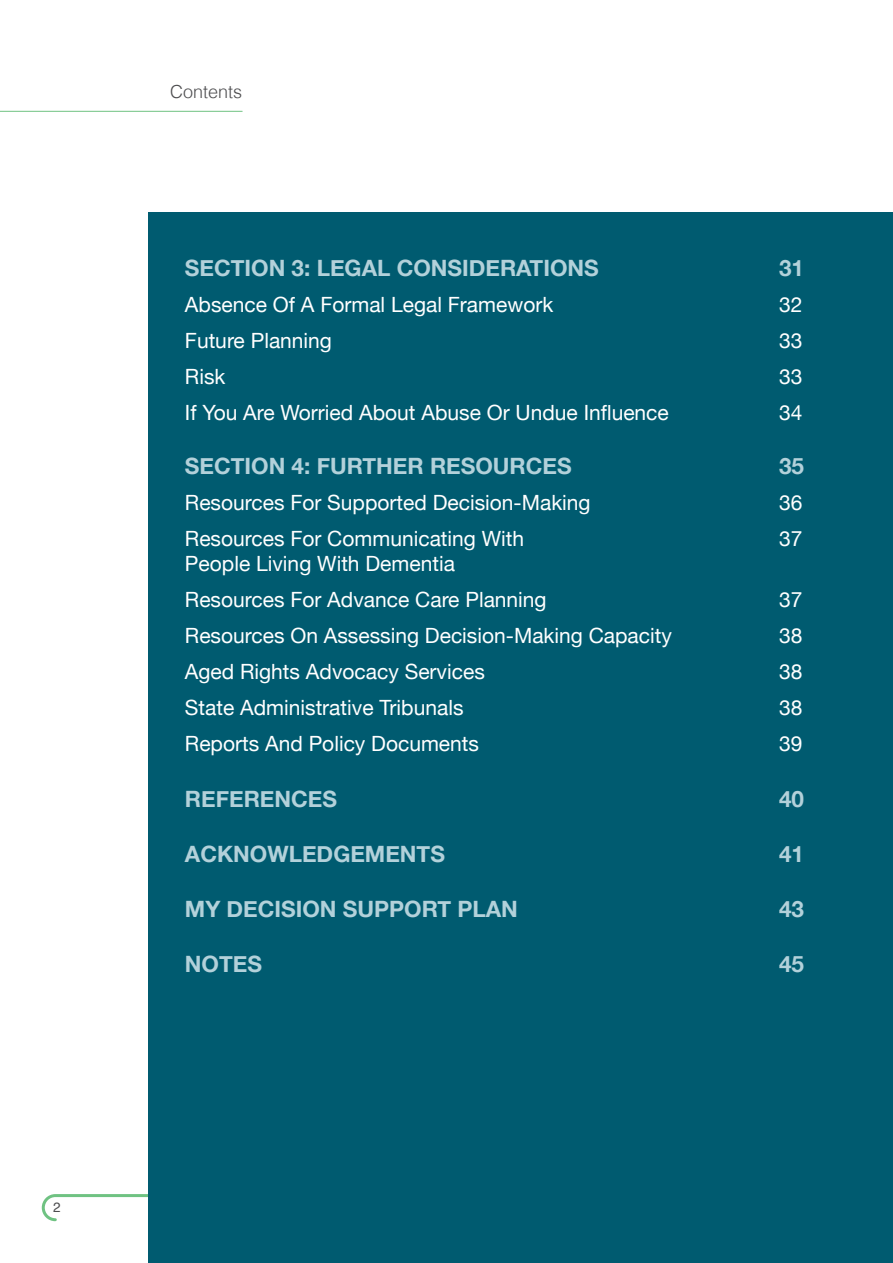
<style>
.page{position:relative;width:893px;height:1263px;background:#fff}
.page>*{position:absolute;margin:0;border:0;box-sizing:border-box;transform-origin:0 0}
.t1{font:700 22.5px "Helvetica Neue";color:#b3d1da}
.t2{font:21px/36px "Helvetica Neue";color:#fff}
.t3{font:300 18px "Helvetica";color:#4d4d4f}
.t4{font:13.5px "Helvetica";color:#4d4d4f}
</style>
<div class="page">
<svg style="left:41px;top:1168px;width:108px;height:55px"></svg>
<div style="left:149px;top:213px;width:744px;height:1050px;background:#005b70"></div>
<hr style="left:0;top:111px;width:242px;height:1px;background:#6fc282">
<p class="t4" style="left:53px;top:1197px;width:9px">2</p>
<p class="t3" style="left:170px;top:76px;width:74px">Contents</p>
<p class="t1" style="left:185px;top:250px;width:415px">SECTION 3: LEGAL CONSIDERATIONS</p>
<p class="t1" style="left:779px;top:250px;width:27px">31</p>
<p class="t2" style="left:185px;top:288px;width:370px">Absence Of A Formal Legal Framework</p>
<p class="t2" style="left:779px;top:288px;width:25px">32</p>
<p class="t2" style="left:185px;top:324px;width:149px">Future Planning</p>
<p class="t2" style="left:779px;top:324px;width:25px">33</p>
<p class="t2" style="left:185px;top:360px;width:42px">Risk</p>
<p class="t2" style="left:779px;top:360px;width:25px">33</p>
<p class="t2" style="left:185px;top:396px;width:485px">If You Are Worried About Abuse Or Undue Influence</p>
<p class="t2" style="left:779px;top:396px;width:25px">34</p>
<p class="t1" style="left:185px;top:448px;width:388px">SECTION 4: FURTHER RESOURCES</p>
<p class="t1" style="left:779px;top:448px;width:27px">35</p>
<p class="t2" style="left:185px;top:486px;width:407px">Resources For Supported Decision-Making</p>
<p class="t2" style="left:779px;top:486px;width:25px">36</p>
<p class="t2" style="left:185px;top:522px;width:341px">Resources For Communicating With</p>
<p class="t2" style="left:779px;top:522px;width:25px">37</p>
<p class="t2" style="left:185px;top:547px;width:363px">People Living With Dementia<br>Resources For Advance Care Planning</p>
<p class="t2" style="left:779px;top:583px;width:25px">37</p>
<p class="t2" style="left:185px;top:619px;width:488px">Resources On Assessing Decision-Making Capacity</p>
<p class="t2" style="left:779px;top:619px;width:25px">38</p>
<p class="t2" style="left:185px;top:655px;width:301px">Aged Rights Advocacy Services</p>
<p class="t2" style="left:779px;top:655px;width:25px">38</p>
<p class="t2" style="left:185px;top:691px;width:280px">State Administrative Tribunals</p>
<p class="t2" style="left:779px;top:691px;width:25px">38</p>
<p class="t2" style="left:185px;top:727px;width:296px">Reports And Policy Documents</p>
<p class="t2" style="left:779px;top:727px;width:25px">39</p>
<p class="t1" style="left:185px;top:781px;width:154px">REFERENCES</p>
<p class="t1" style="left:779px;top:781px;width:27px">40</p>
<p class="t1" style="left:185px;top:836px;width:262px">ACKNOWLEDGEMENTS</p>
<p class="t1" style="left:779px;top:836px;width:27px">41</p>
<p class="t1" style="left:185px;top:891px;width:334px">MY DECISION SUPPORT PLAN</p>
<p class="t1" style="left:779px;top:891px;width:27px">43</p>
<p class="t1" style="left:185px;top:946px;width:79px">NOTES</p>
<p class="t1" style="left:779px;top:946px;width:27px">45</p>
</div>
